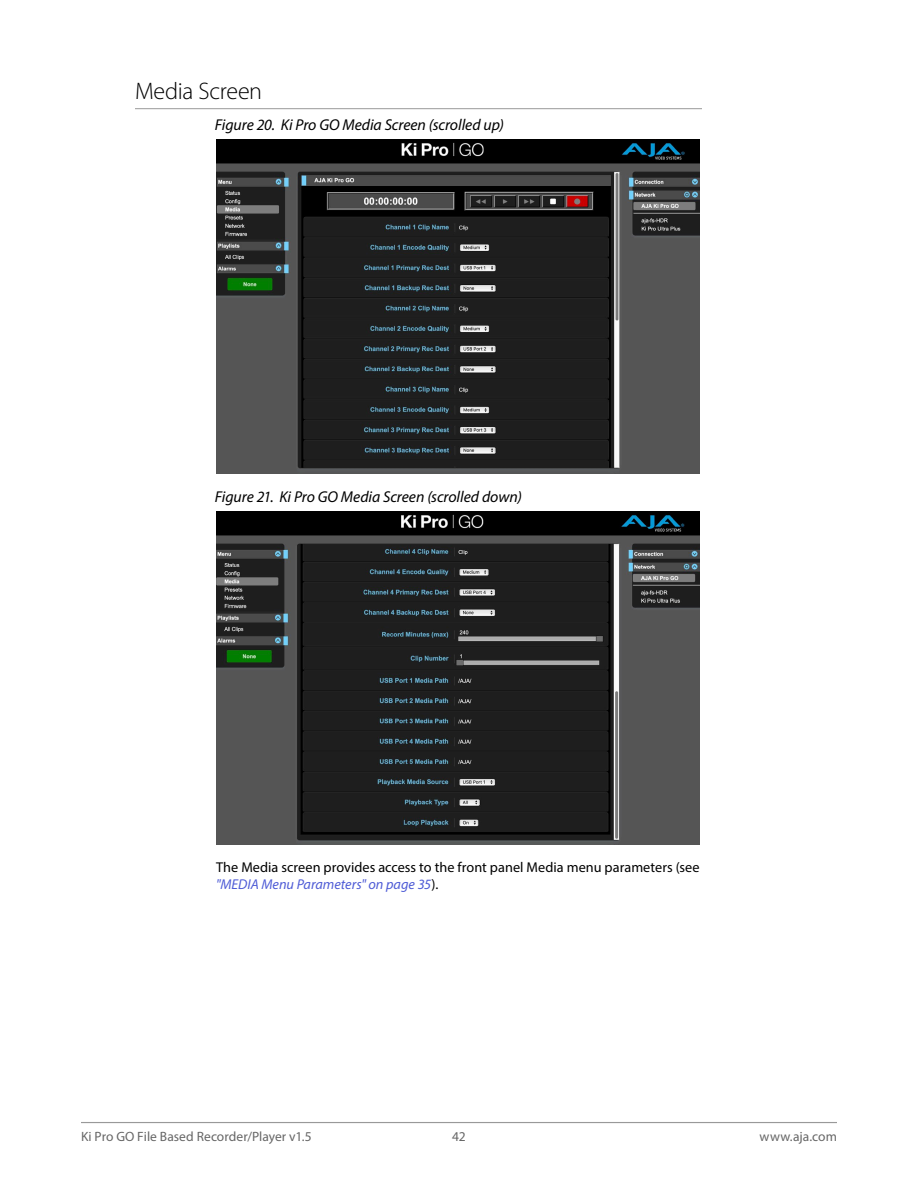
<style>
.page{position:relative;width:918px;height:1188px;background:#fff}
.page>*{position:absolute;margin:0;border:0;box-sizing:border-box;transform-origin:0 0}
._2Head{font:300 24px "Myriad Pro";letter-spacing:-.015em;color:#000}
.t1{font:italic 15.75px "Myriad Pro";letter-spacing:-.005em;color:#000}
.Body{font:14.25px/17.1px "Myriad Pro";letter-spacing:.005em;color:#000}
.t2{font:13.5px "Myriad Pro";color:#666}
.s1{font-style:italic;color:#4f5cd6}
</style>
<div class="page">
<hr style="left:81px;top:1122px;width:756px;height:1px;background:#999">
<hr style="left:135px;top:108px;width:567px;height:1px;background:#999">
<img style="left:216px;top:140px;width:484px;height:333px">
<img style="left:216px;top:512px;width:484px;height:333px">
<p class="_2Head" style="left:135px;top:78px;width:129px">Media Screen</p>
<p class="t1" style="left:215px;top:115px;width:291px">Figure 20. Ki Pro GO Media Screen (scrolled up)</p>
<p class="t1" style="left:215px;top:487px;width:309px">Figure 21. Ki Pro GO Media Screen (scrolled down)</p>
<p class="Body" style="left:216px;top:858px;width:485px">The Media screen provides access to the front panel Media menu parameters (see <span class="s1">"MEDIA Menu Parameters" on page 35</span>).</p>
<p class="t2" style="left:81px;top:1128px;width:232px">Ki Pro GO File Based Recorder/Player v1.5</p>
<p class="t2" style="left:452px;top:1128px;width:15px">42</p>
<p class="t2" style="left:760px;top:1128px;width:79px">www.aja.com</p>
</div>
